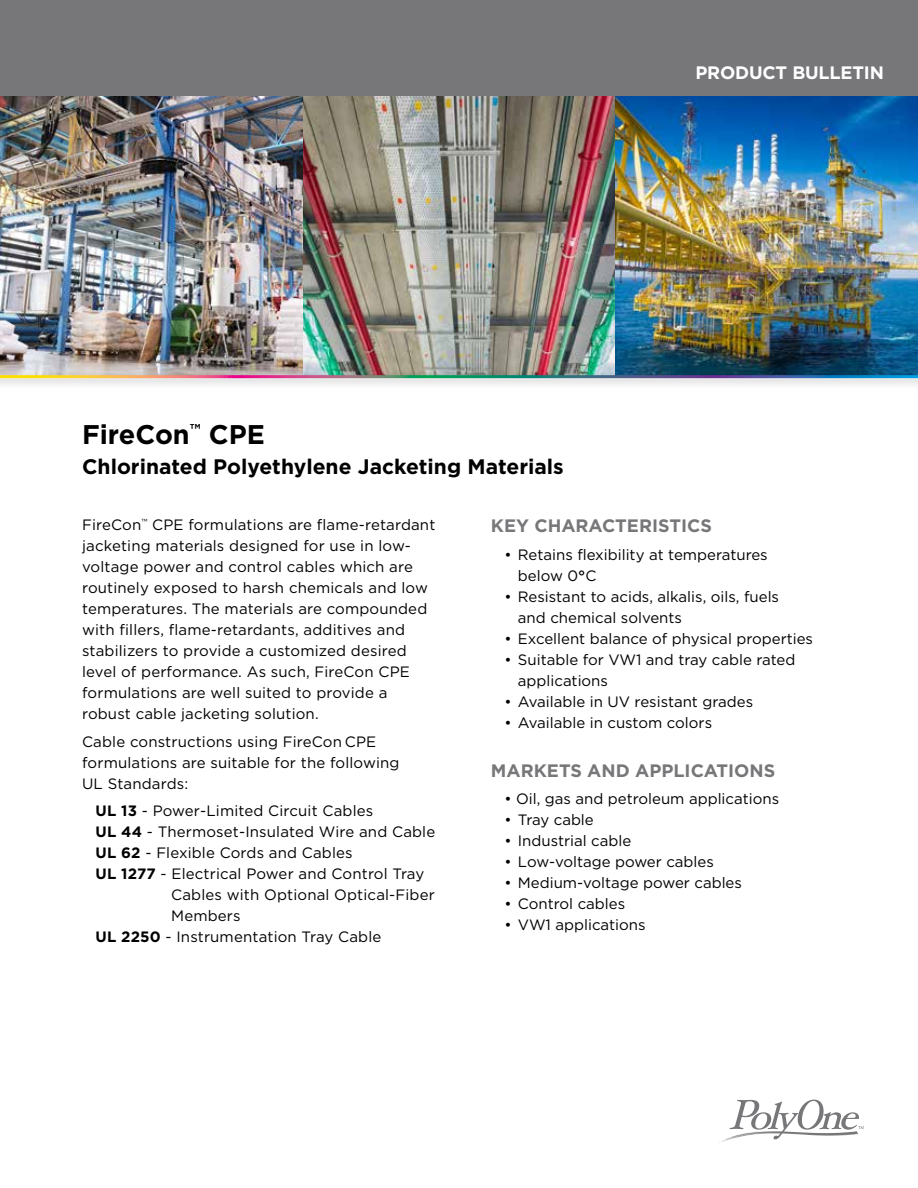
<style>
.page{position:relative;width:918px;height:1188px;background:#fff}
.page>*{position:absolute;margin:0;border:0;box-sizing:border-box;transform-origin:0 0}
.t1{font:700 27px "Gotham";color:#000}
.t2{font:700 21px "Gotham";color:#000}
.t3{font:700 18px "Gotham";color:#77777a}
.t4{font:700 18px "Gotham";letter-spacing:-.01em;color:#fff}
.t5{font:15px/21px "Gotham";letter-spacing:.01em;color:#000}
.s1{font-weight:700}
</style>
<div class="page">
<img style="left:303px;top:95px;width:312px;height:276px">
<img style="left:615px;top:95px;width:303px;height:276px">
<img style="left:0;top:95px;width:303px;height:276px">
<div style="left:0;top:0;width:918px;height:95px;background:#77777a"></div>
<div style="left:0;top:371px;width:918px;height:18px;background:#000;opacity:.28"></div>
<hr style="left:0;top:375px;width:918px;height:3px;background:#fff">
<svg style="left:718px;top:1100px;width:146px;height:43px"></svg>
<p class="t4" style="left:695px;top:62px;width:190px">PRODUCT BULLETIN</p>
<h1 class="t1" style="left:82px;top:419px;width:184px">FireCon<sup>™</sup> CPE</h1>
<h2 class="t2" style="left:82px;top:454px;width:483px">Chlorinated Polyethylene Jacketing Materials</h2>
<p class="t5" style="left:82px;top:514px;width:355px">FireCon<sup>™</sup> CPE formulations are flame-retardant jacketing materials designed for use in low&shy;voltage power and control cables which are routinely exposed to harsh chemicals and low temperatures. The materials are compounded with fillers, flame-retardants, additives and stabilizers to provide a customized desired level of performance. As such, FireCon CPE formulations are well suited to provide a robust cable jacketing solution.</p>
<p class="t5" style="left:82px;top:731px;width:319px">Cable constructions using FireCon CPE formulations are suitable for the following<br>UL Standards:</p>
<p class="t5" style="left:96px;top:800px;width:279px"><span class="s1">UL 13</span> - Power-Limited Circuit Cables</p>
<p class="t5" style="left:96px;top:821px;width:341px"><span class="s1">UL 44</span> - Thermoset-Insulated Wire and Cable</p>
<p class="t5" style="left:96px;top:842px;width:259px"><span class="s1">UL 62</span> - Flexible Cords and Cables</p>
<p class="t5" style="left:96px;top:863px;width:330px"><span class="s1">UL 1277</span> - Electrical Power and Control Tray</p>
<p class="t5" style="left:171px;top:884px;width:265px">Cables with Optional Optical-Fiber</p>
<p class="t5" style="left:171px;top:905px;width:71px">Members</p>
<p class="t5" style="left:96px;top:926px;width:287px"><span class="s1">UL 2250</span> - Instrumentation Tray Cable</p>
<p class="t3" style="left:491px;top:515px;width:222px">KEY CHARACTERISTICS</p>
<p class="t5" style="left:518px;top:544px;width:251px;text-indent:-14px">• Retains flexibility at temperatures below 0<span class="s1">°</span>C</p>
<p class="t5" style="left:518px;top:586px;width:263px;text-indent:-14px">• Resistant to acids, alkalis, oils, fuels and chemical solvents</p>
<p class="t5" style="left:504px;top:628px;width:310px">• Excellent balance of physical properties</p>
<p class="t5" style="left:518px;top:649px;width:279px;text-indent:-14px">• Suitable for VW1 and tray cable rated applications</p>
<p class="t5" style="left:504px;top:691px;width:250px">• Available in UV resistant grades</p>
<p class="t5" style="left:504px;top:712px;width:209px">• Available in custom colors</p>
<p class="t3" style="left:491px;top:760px;width:286px">MARKETS AND APPLICATIONS</p>
<p class="t5" style="left:504px;top:788px;width:276px">• Oil, gas and petroleum applications</p>
<p class="t5" style="left:504px;top:809px;width:91px">• Tray cable</p>
<p class="t5" style="left:504px;top:830px;width:128px">• Industrial cable</p>
<p class="t5" style="left:504px;top:851px;width:211px">• Low-voltage power cables</p>
<p class="t5" style="left:504px;top:872px;width:239px">• Medium-voltage power cables</p>
<p class="t5" style="left:504px;top:893px;width:122px">• Control cables</p>
<p class="t5" style="left:504px;top:914px;width:143px">• VW1 applications</p>
</div>
